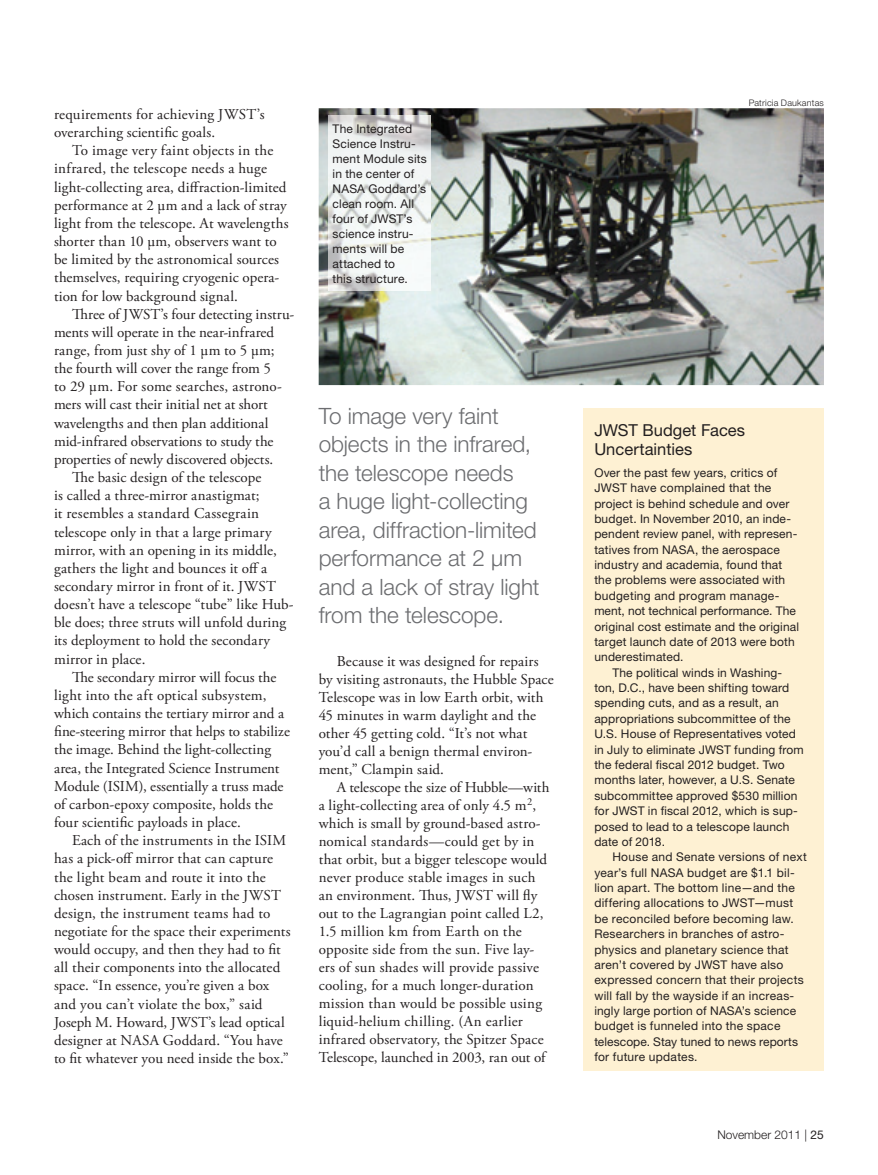
<style>
.page{position:relative;width:878px;height:1175px;background:#fff}
.page>*{position:absolute;margin:0;border:0;box-sizing:border-box;transform-origin:0 0}
.t1{font:300 22.5px/28.5px "Helvetica Neue LT Std";letter-spacing:-.005em;color:#6c6d70}
.t2{font:16.5px/19.5px "Helvetica Neue LT Std";color:#231f20}
.t3{font:15px/18px "Adobe Garamond Pro";letter-spacing:.005em;color:#231f20}
.t4{font:12px/15.3px "Helvetica Neue LT Std";letter-spacing:.015em;color:#231f20}
.t5{font:300 12px "Helvetica Neue LT Std";color:#231f20}
.t6{font:300 9px "Helvetica Neue LT Std";letter-spacing:.025em;color:#231f20}
.s1{font-weight:400}
</style>
<div class="page">
<div style="left:583px;top:408px;width:241px;height:662px;background:#fef1d3"></div>
<img style="left:318px;top:108px;width:506px;height:277px">
<img style="left:328px;top:116px;width:102px;height:175px">
<p class="t3" style="left:54px;top:106px;width:212px">requirements for achieving JWST’s overarching scientific goals.</p>
<p class="t3" style="left:54px;top:142px;width:236px;text-indent:18px">To image very faint objects in the infrared, the telescope needs a huge light-collecting area, diffraction-limited performance at 2 µm and a lack of stray light from the telescope. At wavelengths shorter than 10 µm, observers want to be limited by the astronomical sources themselves, requiring cryogenic opera&shy;tion for low background signal.</p>
<p class="t3" style="left:72px;top:305px;width:224px">Three of JWST’s four detecting instru-</p>
<p class="t3" style="left:54px;top:323px;width:221px">ments will operate in the near-infrared</p>
<p class="t3" style="left:54px;top:342px;width:222px">range, from just shy of 1 µm to 5 µm;</p>
<p class="t3" style="left:54px;top:360px;width:218px">the fourth will cover the range from 5</p>
<p class="t3" style="left:54px;top:378px;width:229px">to 29 µm. For some searches, astrono-</p>
<p class="t3" style="left:54px;top:396px;width:215px">mers will cast their initial net at short</p>
<p class="t3" style="left:54px;top:414px;width:216px">wavelengths and then plan additional</p>
<p class="t3" style="left:54px;top:432px;width:221px">mid-infrared observations to study the</p>
<p class="t3" style="left:54px;top:451px;width:221px">properties of newly discovered objects.</p>
<p class="t3" style="left:72px;top:469px;width:191px">The basic design of the telescope</p>
<p class="t3" style="left:54px;top:487px;width:207px">is called a three-mirror anastigmat;</p>
<p class="t3" style="left:54px;top:505px;width:206px">it resembles a standard Cassegrain</p>
<p class="t3" style="left:54px;top:523px;width:219px">telescope only in that a large primary</p>
<p class="t3" style="left:54px;top:541px;width:224px">mirror, with an opening in its middle,</p>
<p class="t3" style="left:54px;top:559px;width:215px">gathers the light and bounces it off a</p>
<p class="t3" style="left:54px;top:578px;width:223px">secondary mirror in front of it. JWST</p>
<p class="t3" style="left:54px;top:596px;width:241px">doesn’t have a telescope “tube” like Hub-</p>
<p class="t3" style="left:54px;top:614px;width:234px">ble does; three struts will unfold during</p>
<p class="t3" style="left:54px;top:632px;width:218px">its deployment to hold the secondary</p>
<p class="t3" style="left:54px;top:650px;width:93px">mirror in place.</p>
<p class="t3" style="left:72px;top:668px;width:206px">The secondary mirror will focus the</p>
<p class="t3" style="left:54px;top:686px;width:214px">light into the aft optical subsystem,</p>
<p class="t3" style="left:54px;top:705px;width:231px">which contains the tertiary mirror and a</p>
<p class="t3" style="left:54px;top:723px;width:237px">fine-steering mirror that helps to stabilize</p>
<p class="t3" style="left:54px;top:741px;width:218px">the image. Behind the light-collecting</p>
<p class="t3" style="left:54px;top:759px;width:227px">area, the Integrated Science Instrument</p>
<p class="t3" style="left:54px;top:777px;width:231px">Module (ISIM), essentially a truss made</p>
<p class="t3" style="left:54px;top:795px;width:221px">of carbon-epoxy composite, holds the</p>
<p class="t3" style="left:54px;top:814px;width:188px">four scientific payloads in place.</p>
<p class="t3" style="left:72px;top:832px;width:216px">Each of the instruments in the ISIM</p>
<p class="t3" style="left:54px;top:850px;width:220px">has a pick-off mirror that can capture</p>
<p class="t3" style="left:54px;top:868px;width:213px">the light beam and route it into the</p>
<p class="t3" style="left:54px;top:886px;width:228px">chosen instrument. Early in the JWST</p>
<p class="t3" style="left:54px;top:904px;width:218px">design, the instrument teams had to</p>
<p class="t3" style="left:54px;top:922px;width:238px">negotiate for the space their experiments</p>
<p class="t3" style="left:54px;top:941px;width:228px">would occupy, and then they had to fit</p>
<p class="t3" style="left:54px;top:959px;width:228px">all their components into the allocated</p>
<p class="t3" style="left:54px;top:977px;width:217px">space. “In essence, you’re given a box</p>
<p class="t3" style="left:54px;top:995px;width:210px">and you can’t violate the box,” said</p>
<p class="t3" style="left:54px;top:1013px;width:232px">Joseph M. Howard, JWST’s lead optical</p>
<p class="t3" style="left:54px;top:1031px;width:230px">designer at NASA Goddard. “You have</p>
<p class="t3" style="left:54px;top:1049px;width:236px">to fit whatever you need inside the box.”</p>
<p class="t4" style="left:332px;top:121px;width:96px">The Integrated<br>Science Instru&shy;ment Module sits in the center of<br>NASA Goddard’s clean room. All four of JWST’s science instru&shy;ments will be attached to<br>this structure.</p>
<h1 class="t1" style="left:318px;top:401px;width:222px">To image very faint objects in the infrared, the telescope needs<br>a huge light-collecting area, diffraction-limited performance at 2 µm and a lack of stray light from the telescope.</h1>
<p class="t3" style="left:318px;top:652px;width:237px;text-indent:18px">Because it was designed for repairs by visiting astronauts, the Hubble Space Telescope was in low Earth orbit, with 45 minutes in warm daylight and the other 45 getting cold. “It’s not what you’d call a benign thermal environ&shy;ment,” Clampin said.</p>
<p class="t3" style="left:318px;top:778px;width:232px;text-indent:18px">A telescope the size of Hubble—with a light-collecting area of only 4.5 m<sup>2</sup>, which is small by ground-based astro&shy;nomical standards—could get by in that orbit, but a bigger telescope would never produce stable images in such an environment. Thus, JWST will fly out to the Lagrangian point called L2, 1.5 million km from Earth on the opposite side from the sun. Five lay&shy;ers of sun shades will provide passive cooling, for a much longer-duration mission than would be possible using liquid-helium chilling. (An earlier infrared observatory, the Spitzer Space Telescope, launched in 2003, ran out of</p>
<p class="t6" style="left:748px;top:97px;width:77px">Patricia Daukantas</p>
<p class="t2" style="left:594px;top:420px;width:152px">JWST Budget Faces<br>Uncertainties</p>
<p class="t4" style="left:594px;top:465px;width:206px">Over the past few years, critics of JWST have complained that the project is behind schedule and over budget. In November 2010, an inde&shy;pendent review panel, with represen&shy;tatives from NASA, the aerospace industry and academia, found that the problems were associated with budgeting and program manage&shy;ment, not technical performance. The original cost estimate and the original target launch date of 2013 were both underestimated.</p>
<p class="t4" style="left:594px;top:664px;width:211px;text-indent:18px">The political winds in Washing&shy;ton, D.C., have been shifting toward spending cuts, and as a result, an appropriations subcommittee of the U.S. House of Representatives voted in July to eliminate JWST funding from the federal fiscal 2012 budget. Two months later, however, a U.S. Senate subcommittee approved $530 million for JWST in fiscal 2012, which is sup&shy;posed to lead to a telescope launch date of 2018.</p>
<p class="t4" style="left:594px;top:849px;width:214px;text-indent:18px">House and Senate versions of next year’s full NASA budget are $1.1 bil&shy;lion apart. The bottom line—and the differing allocations to JWST—must be reconciled before becoming law.<br>Researchers in branches of astro&shy;physics and planetary science that aren’t covered by JWST have also expressed concern that their projects will fall by the wayside if an increas&shy;ingly large portion of NASA’s science budget is funneled into the space telescope. Stay tuned to news reports for future updates.</p>
<p class="t5" style="left:717px;top:1126px;width:108px">November 2011 | <span class="s1">25</span></p>
</div>
